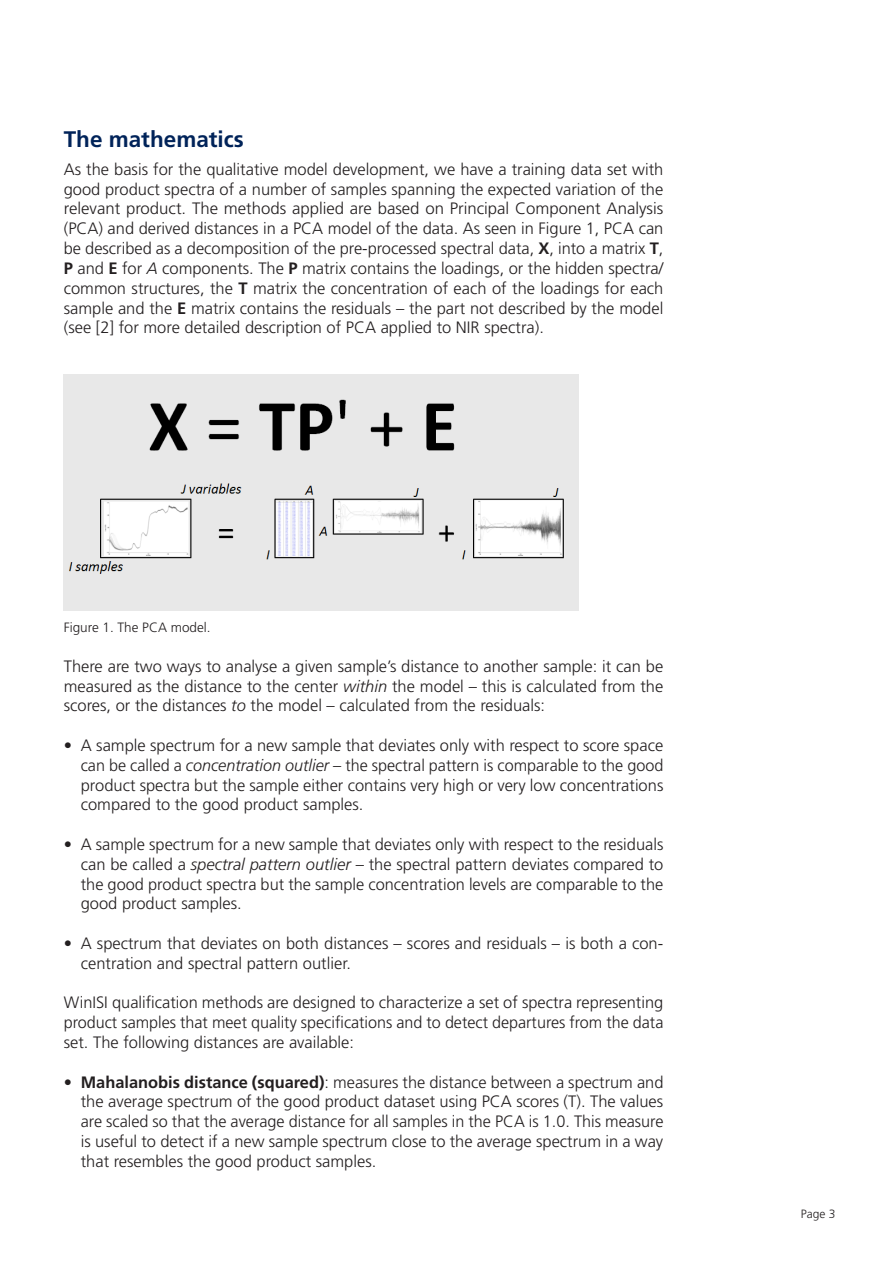
<style>
.page{position:relative;width:893px;height:1263px;background:#fff}
.page>*{position:absolute;margin:0;border:0;box-sizing:border-box;transform-origin:0 0}
.Blå_top_tekst{font:700 22.5px "Frutiger";color:#002359}
.Brød{font:300 16.5px/19.8px "Frutiger";color:#231f20;text-align:justify}
.Billedtekst{font:300 13.5px "Frutiger";color:#231f20}
.t1{font:300 12px "Frutiger";color:#231f20}
.s1{font-weight:700}
.s2{font-style:italic}
</style>
<div class="page">
<img style="left:64px;top:374px;width:514px;height:236px">
<p class="Blå_top_tekst" style="left:64px;top:126px;width:182px">The mathematics</p>
<p class="Brød" style="left:64px;top:160px;width:601px">As the basis for the qualitative model development, we have a training data set with good product spectra of a number of samples spanning the expected variation of the relevant product. The methods applied are based on Principal Component Analysis (PCA) and derived distances in a PCA model of the data. As seen in Figure 1, PCA can be described as a decomposition of the pre-processed spectral data, <span class="s1">X</span>, into a matrix <span class="s1">T</span>, <span class="s1">P</span> and <span class="s1">E</span> for <span class="s2">A</span> components. The <span class="s1">P</span> matrix contains the loadings, or the hidden spectra/ common structures, the <span class="s1">T</span> matrix the concentration of each of the loadings for each sample and the <span class="s1">E</span> matrix contains the residuals – the part not described by the model (see [2] for more detailed description of PCA applied to NIR spectra).</p>
<p class="Billedtekst" style="left:64px;top:620px;width:148px">Figure 1. The PCA model.</p>
<p class="Brød" style="left:64px;top:656px;width:601px">There are two ways to analyse a given sample’s distance to another sample: it can be measured as the distance to the center <span class="s2">within</span> the model – this is calculated from the scores, or the distances <span class="s2">to</span> the model – calculated from the residuals:</p>
<p class="Brød" style="left:81px;top:736px;width:584px;text-indent:-17px">• A sample spectrum for a new sample that deviates only with respect to score space can be called a <span class="s2">concentration outlier</span> – the spectral pattern is comparable to the good product spectra but the sample either contains very high or very low concentrations compared to the good product samples.</p>
<p class="Brød" style="left:81px;top:835px;width:584px;text-indent:-17px">• A sample spectrum for a new sample that deviates only with respect to the residuals can be called a <span class="s2">spectral pattern outlier</span> – the spectral pattern deviates compared to the good product spectra but the sample concentration levels are comparable to the good product samples.</p>
<p class="Brød" style="left:81px;top:934px;width:584px;text-indent:-17px">• A spectrum that deviates on both distances – scores and residuals – is both a con&shy;centration and spectral pattern outlier.</p>
<p class="Brød" style="left:64px;top:993px;width:601px">WinISI qualification methods are designed to characterize a set of spectra representing product samples that meet quality specifications and to detect departures from the data set. The following distances are available:</p>
<p class="Brød" style="left:81px;top:1072px;width:584px;text-indent:-17px">• <span class="s1">Mahalanobis distance (squared)</span>: measures the distance between a spectrum and the average spectrum of the good product dataset using PCA scores (T). The values are scaled so that the average distance for all samples in the PCA is 1.0. This measure is useful to detect if a new sample spectrum close to the average spectrum in a way that resembles the good product samples.</p>
<p class="t1" style="left:801px;top:1207px;width:36px">Page 3</p>
</div>
